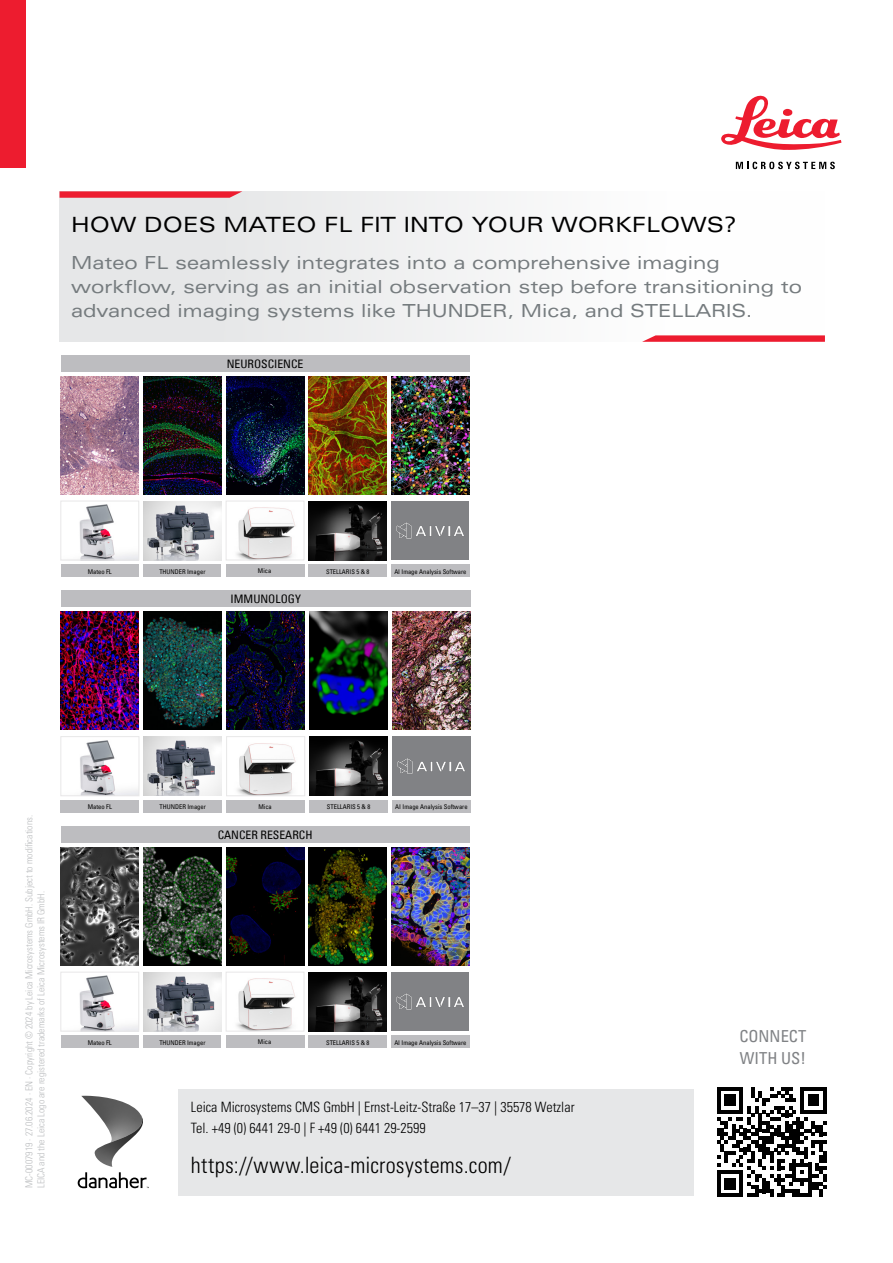
<style>
.page{position:relative;width:893px;height:1263px;background:#fff}
.page>*{position:absolute;margin:0;border:0;box-sizing:border-box;transform-origin:0 0}
.t1{font:300 condensed 22.5px "Univers LT Std";letter-spacing:.01em;color:#000}
.t2{font:expanded 21px "Univers LT Std";color:#000}
.t3{font:expanded 18px/24px "Univers LT Std";color:#757b7e}
.t4{font:condensed 16.5px/22.5px "Univers LT Std";color:#808285}
.t5{font:300 condensed 14.25px/21px "Univers LT Std";color:#000}
.t6{font:condensed 11.7px "Univers LT";color:#000}
.t7{font:300 condensed 9.75px/12px "Univers LT Std";color:#bcbec0}
.t8{font:condensed 6.45px "Univers LT";color:#000}
</style>
<div class="page">
<svg style="left:721px;top:95px;width:120px;height:55px"></svg>
<svg style="left:736px;top:162px;width:99px;height:7px"></svg>
<svg style="left:717px;top:1087px;width:110px;height:110px"></svg>
<div style="left:178px;top:1089px;width:516px;height:106px;background:#e6e7e8"></div>
<svg style="left:78px;top:1096px;width:71px;height:92px"></svg>
<div style="left:60px;top:191px;width:765px;height:151px;background:#f2f2f3"></div>
<svg style="left:60px;top:191px;width:182px;height:7px"></svg>
<svg style="left:642px;top:335px;width:183px;height:7px"></svg>
<img style="left:61px;top:376px;width:78px;height:118px">
<img style="left:143px;top:376px;width:78px;height:118px">
<img style="left:226px;top:376px;width:78px;height:118px">
<div style="left:61px;top:355px;width:408px;height:17px;background:#bdbdc0"></div>
<div style="left:61px;top:565px;width:78px;height:12px;background:#bdbdc0"></div>
<div style="left:143px;top:565px;width:78px;height:12px;background:#bdbdc0"></div>
<div style="left:226px;top:565px;width:78px;height:12px;background:#bdbdc0"></div>
<img style="left:309px;top:376px;width:78px;height:118px">
<div style="left:309px;top:565px;width:78px;height:12px;background:#bdbdc0"></div>
<img style="left:391px;top:376px;width:78px;height:118px">
<img style="left:143px;top:501px;width:78px;height:59px">
<img style="left:236px;top:507px;width:60px;height:51px">
<div style="left:226px;top:501px;width:78px;height:59px;border:1px solid #e8e7e8"></div>
<img style="left:309px;top:501px;width:78px;height:59px">
<div style="left:391px;top:501px;width:78px;height:59px;background:#818285"></div>
<div style="left:391px;top:565px;width:78px;height:12px;background:#bdbdc0"></div>
<img style="left:396px;top:522px;width:68px;height:17px">
<img style="left:79px;top:504px;width:58px;height:54px">
<div style="left:61px;top:501px;width:78px;height:59px;border:1px solid #e8e7e8"></div>
<div style="left:61px;top:590px;width:410px;height:17px;background:#bdbdc0"></div>
<img style="left:61px;top:611px;width:78px;height:119px">
<img style="left:144px;top:611px;width:78px;height:119px">
<img style="left:227px;top:611px;width:78px;height:119px">
<div style="left:61px;top:800px;width:78px;height:13px;background:#bdbdc0"></div>
<div style="left:144px;top:800px;width:78px;height:13px;background:#bdbdc0"></div>
<div style="left:227px;top:800px;width:78px;height:13px;background:#bdbdc0"></div>
<img style="left:309px;top:611px;width:79px;height:119px">
<div style="left:309px;top:800px;width:79px;height:13px;background:#bdbdc0"></div>
<img style="left:392px;top:611px;width:79px;height:119px">
<img style="left:144px;top:737px;width:78px;height:59px">
<img style="left:237px;top:743px;width:59px;height:51px">
<div style="left:226px;top:736px;width:79px;height:60px;border:1px solid #e8e7e8"></div>
<img style="left:309px;top:737px;width:79px;height:59px">
<div style="left:392px;top:737px;width:79px;height:59px;background:#818285"></div>
<div style="left:392px;top:800px;width:79px;height:13px;background:#bdbdc0"></div>
<img style="left:397px;top:758px;width:68px;height:16px">
<img style="left:80px;top:740px;width:57px;height:54px">
<div style="left:61px;top:736px;width:78px;height:60px;border:1px solid #e8e7e8"></div>
<div style="left:61px;top:826px;width:408px;height:17px;background:#bdbdc0"></div>
<img style="left:61px;top:848px;width:78px;height:117px">
<img style="left:143px;top:848px;width:78px;height:117px">
<img style="left:226px;top:848px;width:78px;height:117px">
<div style="left:61px;top:1036px;width:78px;height:12px;background:#bdbdc0"></div>
<div style="left:143px;top:1036px;width:78px;height:12px;background:#bdbdc0"></div>
<div style="left:226px;top:1036px;width:78px;height:12px;background:#bdbdc0"></div>
<img style="left:309px;top:848px;width:78px;height:117px">
<div style="left:309px;top:1036px;width:78px;height:12px;background:#bdbdc0"></div>
<img style="left:391px;top:848px;width:78px;height:117px">
<img style="left:143px;top:972px;width:78px;height:59px">
<img style="left:236px;top:978px;width:60px;height:51px">
<div style="left:226px;top:972px;width:78px;height:59px;border:1px solid #e8e7e8"></div>
<img style="left:309px;top:972px;width:78px;height:59px">
<div style="left:391px;top:972px;width:78px;height:59px;background:#818285"></div>
<div style="left:391px;top:1036px;width:78px;height:12px;background:#bdbdc0"></div>
<img style="left:396px;top:993px;width:68px;height:17px">
<img style="left:79px;top:975px;width:58px;height:54px">
<div style="left:61px;top:972px;width:78px;height:59px;border:1px solid #e8e7e8"></div>
<div style="left:0;top:0;width:26px;height:167px;background:#ed1c2f"></div>
<h2 class="t2" style="left:71px;top:212px;width:667px">HOW DOES MATEO FL FIT INTO YOUR WORKFLOWS?</h2>
<h3 class="t3" style="left:71px;top:250px;width:732px">Mateo FL seamlessly integrates into a comprehensive imaging workflow, serving as an initial observation step before transitioning to advanced imaging systems like THUNDER, Mica, and STELLARIS.</h3>
<h3 class="t6" style="left:227px;top:356px;width:78px">NEUROSCIENCE</h3>
<p class="t8" style="left:88px;top:567px;width:26px">Mateo FL</p>
<p class="t8" style="left:159px;top:567px;width:48px">THUNDER Imager</p>
<p class="t8" style="left:258px;top:566px;width:15px">Mica</p>
<p class="t8" style="left:326px;top:567px;width:45px">STELLARIS 5 &amp; 8</p>
<p class="t8" style="left:394px;top:567px;width:74px">AI Image Analysis Software</p>
<h3 class="t6" style="left:231px;top:591px;width:72px">IMMUNOLOGY</h3>
<h3 class="t7" style="left:23px;top:1188px;width:375px;rotate:-90deg">MC-0007919 · 27.06.2024 · EN · Copyright © 2024 by Leica Microsystems GmbH. Subject to modifications.<br>LEICA and the Leica Logo are registered trademarks of Leica Microsystems IR GmbH.</h3>
<p class="t8" style="left:88px;top:803px;width:26px">Mateo FL</p>
<p class="t8" style="left:160px;top:803px;width:48px">THUNDER Imager</p>
<p class="t8" style="left:259px;top:802px;width:15px">Mica</p>
<p class="t8" style="left:327px;top:803px;width:45px">STELLARIS 5 &amp; 8</p>
<p class="t8" style="left:395px;top:803px;width:74px">AI Image Analysis Software</p>
<h3 class="t6" style="left:218px;top:827px;width:96px">CANCER RESEARCH</h3>
<p class="t8" style="left:88px;top:1038px;width:26px">Mateo FL</p>
<p class="t8" style="left:159px;top:1038px;width:48px">THUNDER Imager</p>
<p class="t8" style="left:258px;top:1037px;width:15px">Mica</p>
<p class="t8" style="left:326px;top:1038px;width:45px">STELLARIS 5 &amp; 8</p>
<p class="t8" style="left:394px;top:1038px;width:74px">AI Image Analysis Software</p>
<h3 class="t5" style="left:191px;top:1096px;width:385px">Leica Microsystems CMS GmbH | Ernst-Leitz-Straße 17–37 | 35578 Wetzlar<br>Tel. +49 (0) 6441 29-0 | F +49 (0) 6441 29-2599</h3>
<h1 class="t1" style="left:191px;top:1152px;width:321px">https://www.leica-microsystems.com/</h1>
<h3 class="t4" style="left:739px;top:1024px;width:68px">CONNECT<br>WITH US!</h3>
</div>
